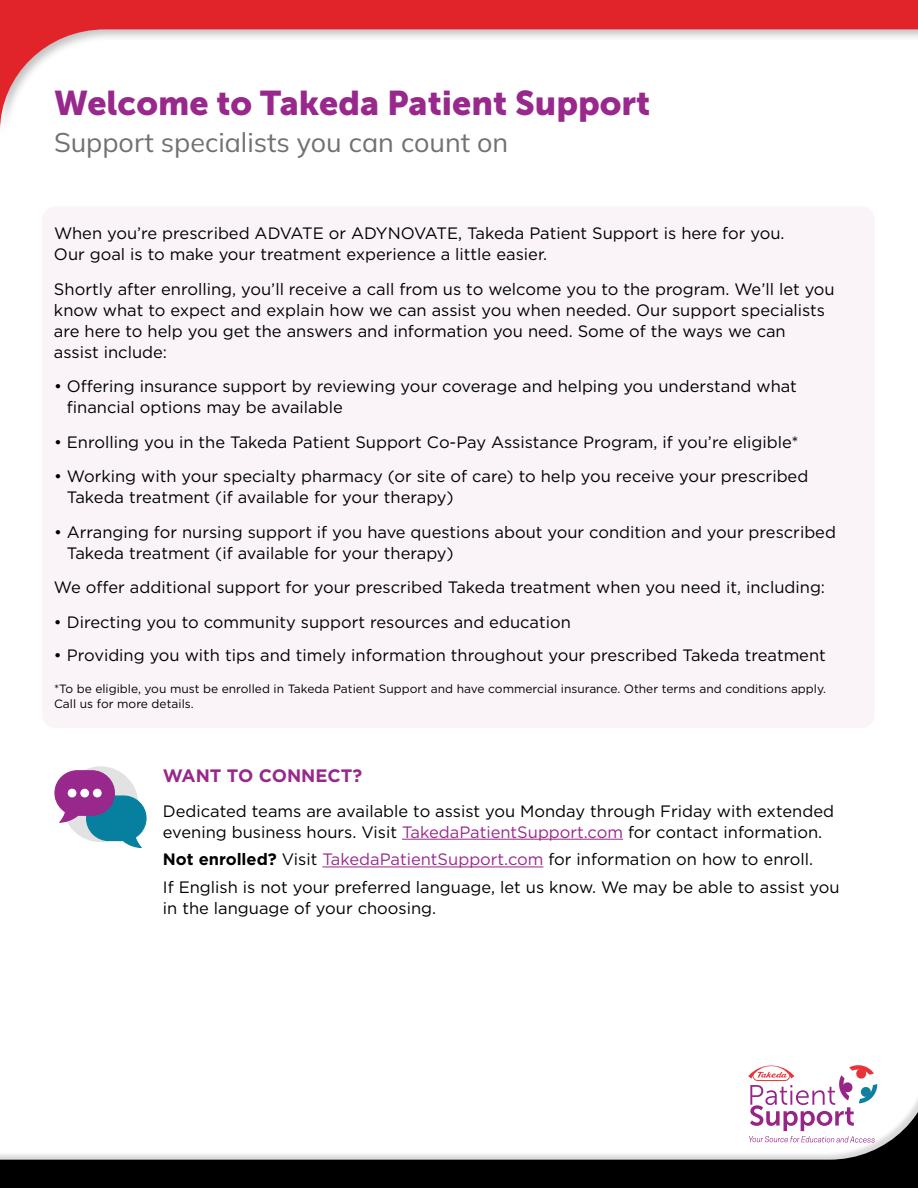
<style>
.page{position:relative;width:918px;height:1188px;background:#fff}
.page>*{position:absolute;margin:0;border:0;box-sizing:border-box;transform-origin:0 0}
.t1{font:34.05px "Museo Sans 900";color:#99288c}
.t2{font:200 27px "Mulish";color:#736f72}
.small_body{font:700 18px "Gotham";color:#99288c}
.small_body-2{font:16.5px/21px "Gotham";color:#000}
.small_body-3{font:12px/15px "Gotham";color:#000}
.s1{color:#99288c}
.s2{font-weight:700}
</style>
<div class="page">
<svg style="left:0;top:1084px;width:918px;height:104px"></svg>
<div style="left:42px;top:206px;width:833px;height:522px;background:#faf4f9;border-radius:14px"></div>
<svg style="left:0;top:0;width:918px;height:129px"></svg>
<hr style="left:402px;top:839px;width:221px;height:1px;background:#99288c">
<hr style="left:322px;top:867px;width:221px;height:1px;background:#99288c">
<svg style="left:54px;top:770px;width:93px;height:79px"></svg>
<div style="left:68px;top:789px;width:8px;height:8px;background:#fff;border-radius:50%"></div>
<div style="left:80px;top:789px;width:9px;height:8px;background:#fff;border-radius:50%"></div>
<div style="left:93px;top:789px;width:9px;height:8px;background:#fff;border-radius:50%"></div>
<svg style="left:747px;top:1065px;width:130px;height:78px"></svg>
<p class="t1" style="left:54px;top:84px;width:598px">Welcome to Takeda Patient Support</p>
<p class="t2" style="left:54px;top:124px;width:456px">Support specialists you can count on</p>
<p class="small_body-2" style="left:54px;top:222px;width:732px">When you’re prescribed ADVATE or ADYNOVATE, Takeda Patient Support is here for you.<br>Our goal is to make your treatment experience a little easier.</p>
<p class="small_body-2" style="left:54px;top:278px;width:782px">Shortly after enrolling, you’ll receive a call from us to welcome you to the program. We’ll let you know what to expect and explain how we can assist you when needed. Our support specialists are here to help you get the answers and information you need. Some of the ways we can<br>assist include:</p>
<p class="small_body-2" style="left:67px;top:375px;width:732px;text-indent:-13px">• Offering insurance support by reviewing your coverage and helping you understand what financial options may be available</p>
<p class="small_body-2" style="left:54px;top:431px;width:746px">• Enrolling you in the Takeda Patient Support Co-Pay Assistance Program, if you’re eligible*</p>
<p class="small_body-2" style="left:67px;top:465px;width:743px;text-indent:-13px">• Working with your specialty pharmacy (or site of care) to help you receive your prescribed<br>Takeda treatment (if available for your therapy)</p>
<p class="small_body-2" style="left:67px;top:521px;width:771px;text-indent:-13px">• Arranging for nursing support if you have questions about your condition and your prescribed<br>Takeda treatment (if available for your therapy)</p>
<p class="small_body-2" style="left:54px;top:576px;width:773px">We offer additional support for your prescribed Takeda treatment when you need it, including:</p>
<p class="small_body-2" style="left:54px;top:611px;width:518px">• Directing you to community support resources and education</p>
<p class="small_body-2" style="left:54px;top:644px;width:773px">• Providing you with tips and timely information throughout your prescribed Takeda treatment</p>
<p class="small_body-3" style="left:54px;top:681px;width:774px">*To be eligible, you must be enrolled in Takeda Patient Support and have commercial insurance. Other terms and conditions apply.<br>Call us for more details.</p>
<p class="small_body" style="left:163px;top:764px;width:201px">WANT TO CONNECT?</p>
<p class="small_body-2" style="left:163px;top:800px;width:673px">Dedicated teams are available to assist you Monday through Friday with extended evening business hours. Visit <span class="s1">TakedaPatientSupport.com</span> for contact information.</p>
<p class="small_body-2" style="left:163px;top:849px;width:652px"><span class="s2">Not enrolled?</span> Visit <span class="s1">TakedaPatientSupport.com</span> for information on how to enroll.</p>
<p class="small_body-2" style="left:163px;top:876px;width:678px">If English is not your preferred language, let us know. We may be able to assist you in the language of your choosing.</p>
</div>
